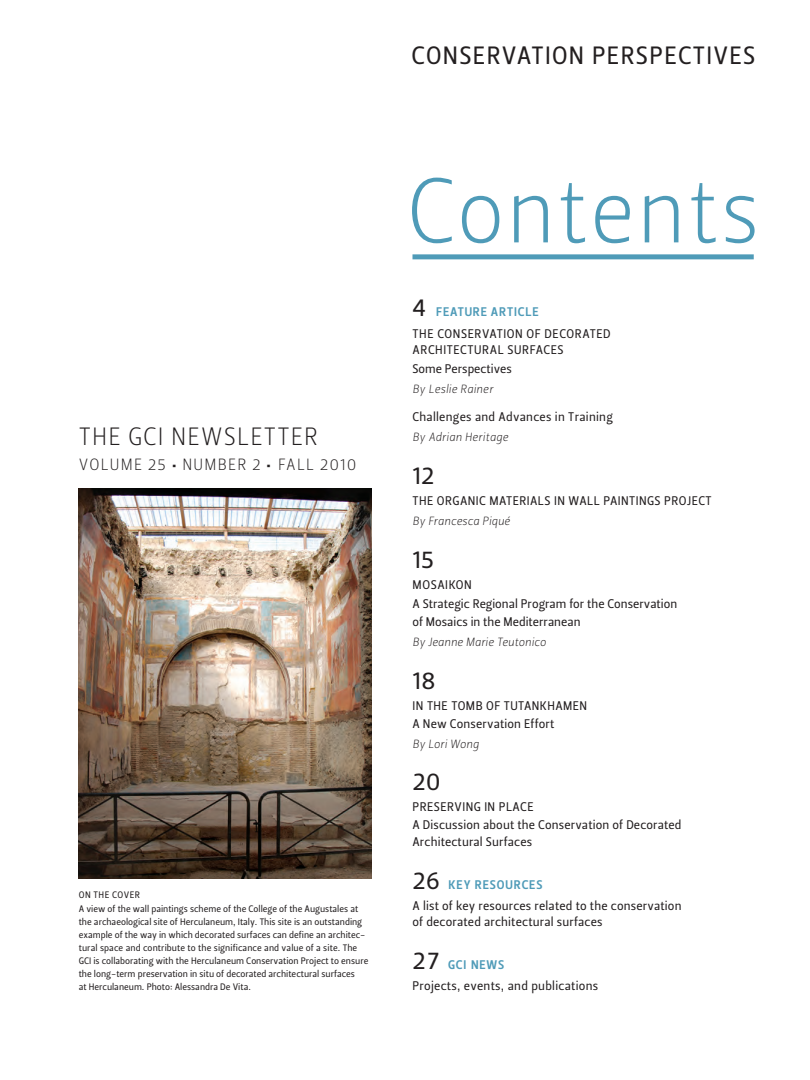
<style>
.page{position:relative;width:810px;height:1080px;background:#fff}
.page>*{position:absolute;margin:0;border:0;box-sizing:border-box;transform-origin:0 0}
.t1{font:91.25px "Leitura Sans Grot 1";color:#4f9bb8}
.t2{font:25px "Leitura Sans Grot 2";letter-spacing:.05em;color:#231f20}
.t3{font:25px "Leitura Sans Grot 1";letter-spacing:.045em;color:#231f20}
.t4{font:16.25px "Leitura Sans Grot 1";letter-spacing:.075em;color:#231f20}
.t5{font:12.5px/18.8px "Leitura Sans Grot 2";letter-spacing:.01em;color:#231f20}
.t6{font:12.5px "Leitura Sans Grot 2";letter-spacing:.035em;color:#231f20}
.t7{font:12.5px/16.2px "Leitura Sans Grot 2";letter-spacing:.045em;color:#231f20}
.t8{font:12.5px "Leitura Sans Grot 3";letter-spacing:.07em;color:#4f9bb8}
.t9{font:11.88px "Leitura Sans Italic 1";color:#231f20}
.t10{font:9.38px/13.1px "Leitura Sans Grot 2";color:#231f20}
.t11{font:9.38px "Leitura Sans Grot 2";letter-spacing:.045em;color:#231f20}
.s1{font-family:"Leitura Sans Grot 2";font-size:25px;color:#231f20}
</style>
<div class="page">
<div style="left:412px;top:254px;width:342px;height:5px;background:#4f9bb8"></div>
<img style="left:79px;top:488px;width:292px;height:390px">
<p class="t2" style="left:411px;top:41px;width:346px">CONSERVATION PERSPECTIVES</p>
<p class="t3" style="left:79px;top:422px;width:241px">THE GCI NEWSLETTER</p>
<p class="t4" style="left:79px;top:455px;width:279px">VOLUME 25 • NUMBER 2 • FALL 2010</p>
<p class="t11" style="left:79px;top:890px;width:63px">ON THE COVER</p>
<p class="t10" style="left:79px;top:902px;width:291px">A view of the wall paintings scheme of the College of the Augustales at the archaeological site of Herculaneum, Italy. This site is an outstanding example of the way in which decorated surfaces can define an architec&shy;tural space and contribute to the significance and value of a site. The GCI is collaborating with the Herculaneum Conservation Project to ensure the long-term preservation in situ of decorated architectural surfaces<br>at Herculaneum. Photo: Alessandra De Vita.</p>
<p class="t1" style="left:407px;top:158px;width:355px">Contents</p>
<p class="t8" style="left:412px;top:305px;width:128px"><span class="s1">4</span> FEATURE ARTICLE</p>
<p class="t7" style="left:413px;top:325px;width:200px">THE CONSERVATION OF DECORATED<br>ARCHITECTURAL SURFACES</p>
<p class="t5" style="left:412px;top:359px;width:101px">Some Perspectives</p>
<p class="t9" style="left:412px;top:382px;width:82px">By Leslie Rainer</p>
<p class="t5" style="left:412px;top:408px;width:202px">Challenges and Advances in Training</p>
<p class="t9" style="left:412px;top:430px;width:97px">By Adrian Heritage</p>
<p class="t2" style="left:412px;top:461px;width:23px">12</p>
<p class="t6" style="left:413px;top:494px;width:301px">THE ORGANIC MATERIALS IN WALL PAINTINGS PROJECT</p>
<p class="t9" style="left:412px;top:514px;width:99px">By Francesca Piqué</p>
<p class="t2" style="left:412px;top:544px;width:23px">15</p>
<p class="t7" style="left:413px;top:577px;width:61px">MOSAIKON</p>
<p class="t5" style="left:412px;top:594px;width:266px">A Strategic Regional Program for the Conservation of Mosaics in the Mediterranean</p>
<p class="t9" style="left:412px;top:635px;width:135px">By Jeanne Marie Teutonico</p>
<p class="t2" style="left:412px;top:666px;width:25px">18</p>
<p class="t6" style="left:413px;top:699px;width:176px">IN THE TOMB OF TUTANKHAMEN</p>
<p class="t5" style="left:412px;top:714px;width:143px">A New Conservation Effort</p>
<p class="t9" style="left:412px;top:737px;width:68px">By Lori Wong</p>
<p class="t2" style="left:412px;top:767px;width:30px">20</p>
<p class="t6" style="left:413px;top:800px;width:123px">PRESERVING IN PLACE</p>
<p class="t5" style="left:412px;top:816px;width:271px;line-height:17.5px">A Discussion about the Conservation of Decorated<br>Architectural Surfaces</p>
<p class="t8" style="left:412px;top:877px;width:132px"><span class="s1">26</span> KEY RESOURCES</p>
<p class="t5" style="left:412px;top:897px;width:271px">A list of key resources related to the conservation</p>
<p class="t5" style="left:412px;top:913px;width:192px">of decorated architectural surfaces</p>
<p class="t8" style="left:412px;top:957px;width:93px"><span class="s1">27</span> GCI NEWS</p>
<p class="t5" style="left:412px;top:977px;width:187px">Projects, events, and publications</p>
</div>
